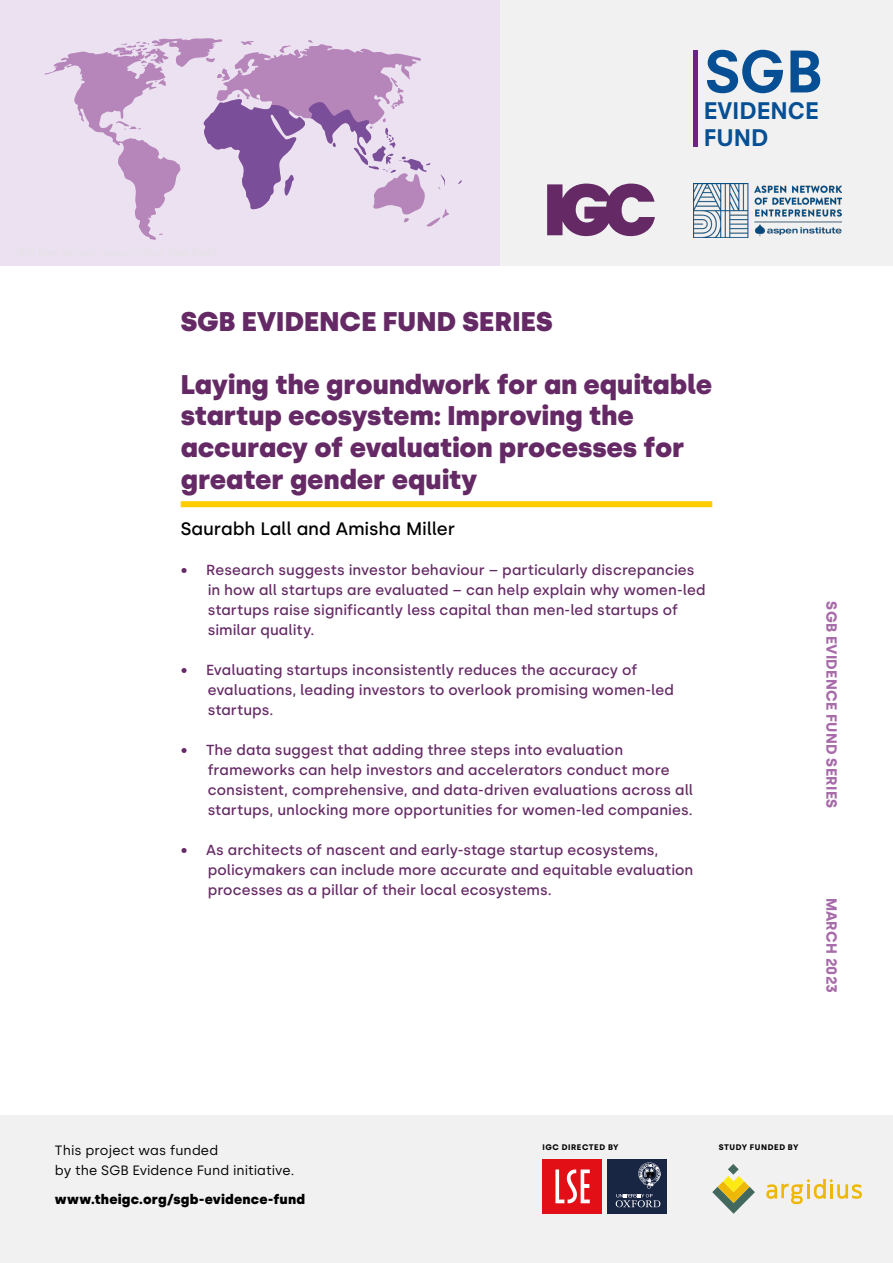
<style>
.page{position:relative;width:893px;height:1263px;background:#fff}
.page>*{position:absolute;margin:0;border:0;box-sizing:border-box;transform-origin:0 0}
.t1{font:800 55.65px "Neuzeit SLT Std";color:#064f94}
.t2{font:900 27px/31.5px "Silka";letter-spacing:-.005em;color:#652a65}
.t3{font:800 22.35px/26.7px "Neuzeit SLT Std";color:#064f94}
.t4{font:500 18px "Silka";letter-spacing:-.005em;color:#000}
.t5{font:700 14.7px "Silka";letter-spacing:.015em;color:#a86baa}
.t6{font:500 14.55px/20px "Silka";letter-spacing:.005em;color:#652a65}
.t7{font:13.5px/20px "Silka";letter-spacing:.005em;color:#000}
.t8{font:900 13.5px "Silka";letter-spacing:.02em;color:#000}
.t9{font:700 8.1px "Silka";letter-spacing:.07em;color:#000}
.s1{font-weight:900}
</style>
<div class="page">
<div style="left:500px;top:0;width:393px;height:266px;background:#f1f1f1"></div>
<div style="left:0;top:1115px;width:893px;height:148px;background:#f1f1f1"></div>
<div style="left:542px;top:1159px;width:60px;height:54px;background:#e30f17"></div>
<svg style="left:555px;top:1169px;width:35px;height:34px"></svg>
<div style="left:608px;top:1159px;width:59px;height:54px;background:#192643"></div>
<svg style="left:616px;top:1162px;width:45px;height:45px"></svg>
<div style="left:181px;top:501px;width:531px;height:6px;background:#ffcd02"></div>
<svg style="left:766px;top:1179px;width:96px;height:25px"></svg>
<svg style="left:712px;top:1164px;width:43px;height:50px"></svg>
<svg style="left:547px;top:184px;width:108px;height:52px"></svg>
<img style="left:693px;top:184px;width:148px;height:53px">
<div style="left:693px;top:51px;width:5px;height:96px;background:#6a2481"></div>
<div style="left:0;top:0;width:500px;height:266px;background:#ece1f1"></div>
<svg style="left:44px;top:38px;width:405px;height:202px"></svg>
<h2 class="t2" style="left:181px;top:306px;width:374px">SGB EVIDENCE FUND SERIES</h2>
<h1 class="t1" style="left:704px;top:38px;width:121px">SGB</h1>
<h3 class="t3" style="left:704px;top:98px;width:116px">EVIDENCE<br>FUND</h3>
<h2 class="t2" style="left:181px;top:369px;width:533px">Laying the groundwork for an equitable startup ecosystem: Improving the accuracy of evaluation processes for greater gender equity</h2>
<p class="t4" style="left:181px;top:518px;width:276px">Saurabh Lall and Amisha Miller</p>
<p class="t6" style="left:208px;top:560px;width:499px;text-indent:-27px"><span class="s1">•</span> Research suggests investor behaviour – particularly discrepancies in how all startups are evaluated – can help explain why women-led startups raise significantly less capital than men-led startups of similar quality.</p>
<p class="t6" style="left:208px;top:660px;width:468px;text-indent:-27px"><span class="s1">•</span> Evaluating startups inconsistently reduces the accuracy of evaluations, leading investors to overlook promising women-led startups.</p>
<p class="t6" style="left:208px;top:740px;width:487px;text-indent:-27px"><span class="s1">•</span> The data suggest that adding three steps into evaluation frameworks can help investors and accelerators conduct more consistent, comprehensive, and data-driven evaluations across all startups, unlocking more opportunities for women-led companies.</p>
<p class="t6" style="left:208px;top:839px;width:487px;text-indent:-27px"><span class="s1">•</span> As architects of nascent and early-stage startup ecosystems, policymakers can include more accurate and equitable evaluation processes as a pillar of their local ecosystems.</p>
<p class="t5" style="left:840px;top:601px;width:208px;rotate:90deg">SGB EVIDENCE FUND SERIES</p>
<p class="t5" style="left:840px;top:898px;width:97px;rotate:90deg">MARCH 2023</p>
<p class="t7" style="left:55px;top:1140px;width:241px">This project was funded<br>by the SGB Evidence Fund initiative.</p>
<p class="t8" style="left:55px;top:1191px;width:251px">www.theigc.org/sgb-evidence-fund</p>
<p class="t9" style="left:542px;top:1142px;width:78px">IGC DIRECTED BY</p>
<p class="t9" style="left:719px;top:1142px;width:81px">STUDY FUNDED BY</p>
</div>
